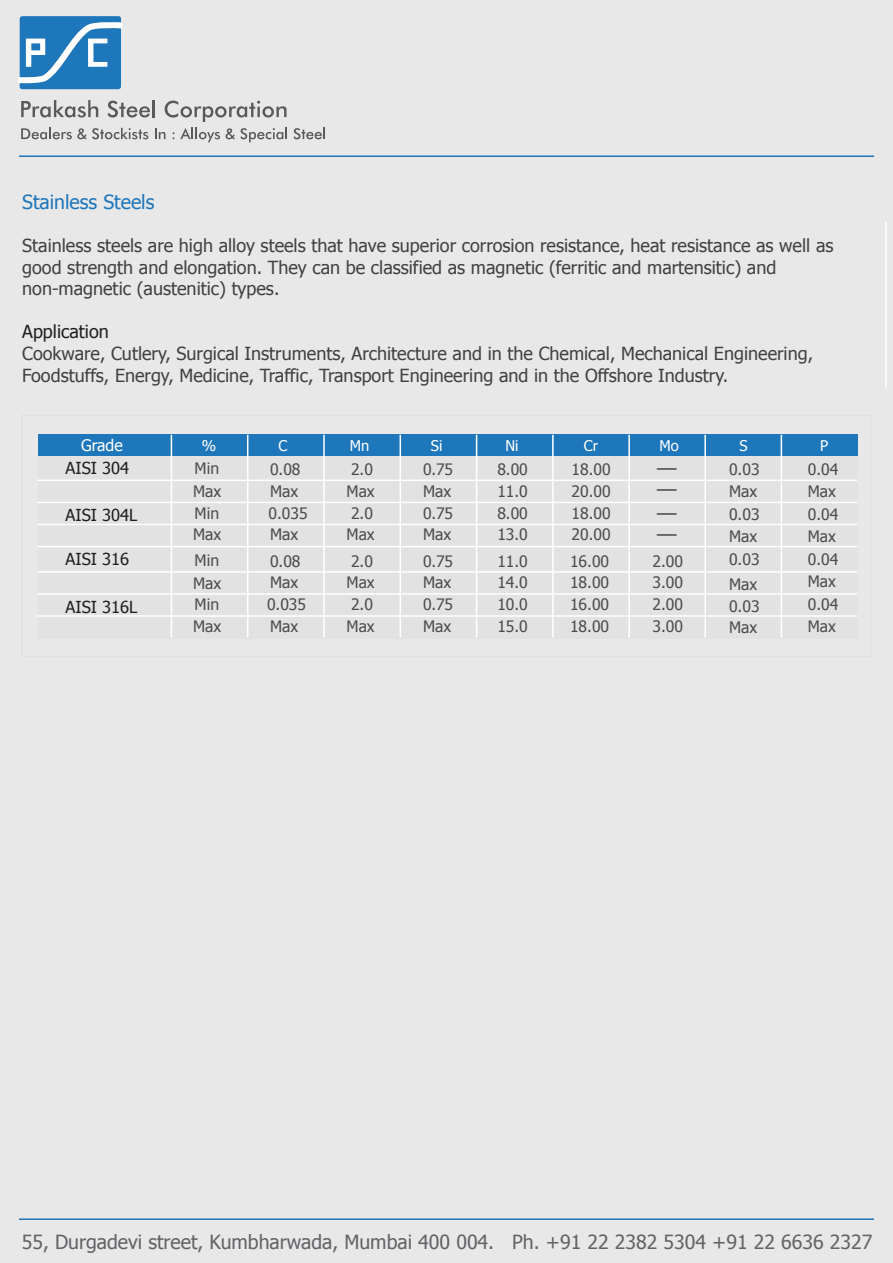
<style>
.page{position:relative;width:893px;height:1263px;background:#e8e8e9}
.page>*{position:absolute;margin:0;border:0;box-sizing:border-box;transform-origin:0 0}
.t1{font:19.5px "Tahoma";color:#626366}
.t2{font:19.5px "Tahoma";color:#1e76bb}
.t3{font:18px/21.6px "Tahoma";color:#414142}
.t4{font:18px/21px "Tahoma";color:#231f20}
.t5{font:16.5px "Tahoma";color:#231f20}
.t6{font:15.9px "Tahoma";color:#fff}
.t7{font:15.75px/21.8px "Tahoma";color:#4c4d4f}
.t8{font:14.7px "Tahoma";color:#fff}
.s1{color:#636466}
</style>
<div class="page">
<div style="left:20px;top:16px;width:101px;height:73px;background:#1e76bb;border-radius:3px"></div>
<svg style="left:18px;top:21px;width:105px;height:62px"></svg>
<svg style="left:21px;top:100px;width:77px;height:18px"></svg>
<svg style="left:108px;top:100px;width:47px;height:18px"></svg>
<svg style="left:165px;top:101px;width:122px;height:21px"></svg>
<svg style="left:21px;top:128px;width:127px;height:11px"></svg>
<svg style="left:155px;top:128px;width:10px;height:11px"></svg>
<svg style="left:180px;top:128px;width:40px;height:14px"></svg>
<svg style="left:226px;top:128px;width:61px;height:14px"></svg>
<svg style="left:294px;top:128px;width:31px;height:11px"></svg>
<hr style="left:19px;top:155px;width:855px;height:2px;background:#1e76bb">
<hr style="left:19px;top:1218px;width:855px;height:2px;background:#1e76bb">
<div style="left:38px;top:435px;width:820px;height:204px;background:#e2e2e2"></div>
<div style="left:38px;top:435px;width:820px;height:21px;background:#1e76bb"></div>
<hr style="left:171px;top:435px;width:1px;height:203px;background:#fff">
<hr style="left:247px;top:435px;width:1px;height:203px;background:#fff">
<hr style="left:323px;top:435px;width:2px;height:203px;background:#fff">
<hr style="left:400px;top:435px;width:1px;height:203px;background:#fff">
<hr style="left:476px;top:435px;width:1px;height:203px;background:#fff">
<hr style="left:552px;top:435px;width:2px;height:203px;background:#fff">
<hr style="left:628px;top:435px;width:2px;height:203px;background:#fff">
<hr style="left:704px;top:435px;width:2px;height:203px;background:#fff">
<hr style="left:781px;top:435px;width:1px;height:203px;background:#fff">
<hr style="left:885px;top:222px;width:2px;height:166px;background:#fff">
<hr style="left:37px;top:480px;width:820px;height:1px;background:#fff">
<hr style="left:37px;top:502px;width:820px;height:1px;background:#fff">
<hr style="left:37px;top:524px;width:820px;height:1px;background:#fff">
<hr style="left:37px;top:546px;width:820px;height:1px;background:#fff">
<hr style="left:37px;top:571px;width:820px;height:2px;background:#fff">
<hr style="left:37px;top:593px;width:820px;height:2px;background:#fff">
<hr style="left:37px;top:615px;width:820px;height:2px;background:#fff">
<p class="t2" style="left:22px;top:189px;width:134px">Stainless Steels</p>
<p class="t3" style="left:22px;top:234px;width:813px">Stainless steels are high alloy steels that have superior corrosion resistance, heat resistance as well as good strength and elongation. They can be classified as magnetic (ferritic and martensitic) and non-magnetic (austenitic) types.</p>
<p class="t4" style="left:22px;top:320px;width:88px">Application</p>
<p class="t3" style="left:22px;top:342px;width:792px">Cookware, Cutlery, Surgical Instruments, Architecture and in the Chemical, Mechanical Engineering,<br>Foodstuffs, Energy, Medicine, Traffic, Transport Engineering and in the Offshore Industry.</p>
<p class="t6" style="left:81px;top:435px;width:43px">Grade</p>
<p class="t8" style="left:202px;top:436px;width:16px">%</p>
<p class="t8" style="left:278px;top:436px;width:10px">C</p>
<p class="t8" style="left:350px;top:435px;width:21px">Mn</p>
<p class="t8" style="left:431px;top:435px;width:13px">Si</p>
<p class="t8" style="left:505px;top:435px;width:15px">Ni</p>
<p class="t8" style="left:584px;top:435px;width:16px">Cr</p>
<p class="t8" style="left:659px;top:435px;width:21px">Mo</p>
<p class="t8" style="left:740px;top:435px;width:10px">S</p>
<p class="t8" style="left:820px;top:435px;width:10px">P</p>
<p class="t5" style="left:66px;top:457px;width:65px">AISI 304</p>
<p class="t5" style="left:66px;top:504px;width:73px">AISI 304L</p>
<p class="t7" style="left:193px;top:457px;width:30px">Min<br>Max<br>Min<br>Max</p>
<p class="t7" style="left:268px;top:458px;width:41px">0.08<br>Max<br>0.035<br>Max</p>
<p class="t7" style="left:346px;top:458px;width:30px;text-align:justify">2.0<br>Max 2.0<br>Max</p>
<p class="t7" style="left:423px;top:458px;width:32px">0.75<br>Max<br>0.75<br>Max</p>
<p class="t7" style="left:497px;top:458px;width:32px;text-align:justify">8.00<br>11.0<br>8.00<br>13.0</p>
<p class="t7" style="left:571px;top:458px;width:41px;text-align:justify">18.00<br>20.00<br>18.00<br>20.00</p>
<p class="t7" style="left:729px;top:458px;width:32px">0.03<br>Max</p>
<p class="t7" style="left:808px;top:458px;width:32px">0.04<br>Max</p>
<p class="t7" style="left:808px;top:503px;width:32px">0.04<br>Max</p>
<p class="t7" style="left:808px;top:548px;width:32px">0.04<br>Max</p>
<p class="t7" style="left:808px;top:593px;width:32px">0.04<br>Max</p>
<p class="t4" style="left:657px;top:449px;width:21px">__ __</p>
<p class="t4" style="left:657px;top:494px;width:21px">__ __</p>
<p class="t7" style="left:729px;top:503px;width:32px">0.03<br>Max</p>
<p class="t7" style="left:729px;top:546px;width:32px;line-height:24.5px">0.03<br>Max</p>
<p class="t7" style="left:729px;top:594px;width:32px">0.03<br>Max</p>
<p class="t5" style="left:66px;top:548px;width:65px">AISI 316</p>
<p class="t5" style="left:66px;top:596px;width:73px">AISI 316L</p>
<p class="t7" style="left:193px;top:548px;width:30px">Min<br>Max<br>Min<br>Max</p>
<p class="t7" style="left:267px;top:549px;width:41px">0.08<br>Max<br>0.035<br>Max</p>
<p class="t7" style="left:346px;top:549px;width:30px;text-align:justify">2.0<br>Max 2.0<br>Max</p>
<p class="t7" style="left:423px;top:549px;width:32px">0.75<br>Max<br>0.75<br>Max</p>
<p class="t7" style="left:497px;top:549px;width:32px;text-align:justify">11.0<br>14.0<br>10.0<br>15.0</p>
<p class="t7" style="left:570px;top:549px;width:41px;text-align:justify">16.00<br>18.00<br>16.00<br>18.00</p>
<p class="t7" style="left:652px;top:549px;width:32px;text-align:justify">2.00<br>3.00<br>2.00<br>3.00</p>
<p class="t1" style="left:22px;top:1229px;width:852px">55, Durgadevi street, Kumbharwada, Mumbai 400 004. <span class="s1">Ph. +91 22 2382 5304 +91 22 6636 2327</span></p>
</div>
